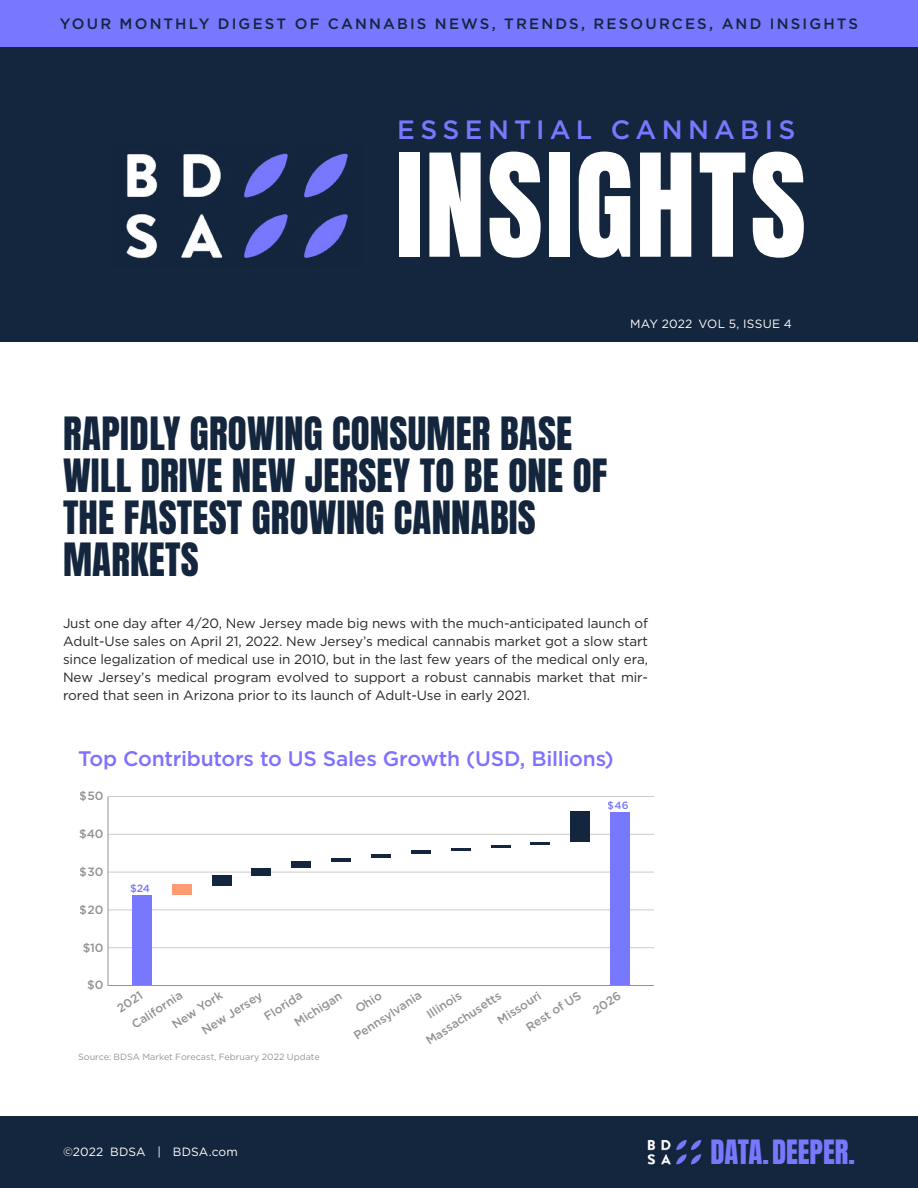
<style>
.page{position:relative;width:918px;height:1188px;background:#fff}
.page>*{position:absolute;margin:0;border:0;box-sizing:border-box;transform-origin:0 0}
.t1{font:121.35px "Anton";letter-spacing:.015em;color:#fff}
.t2{font:39px/42px "Anton";letter-spacing:.005em;color:#14263d}
.t3{font:28.5px "Anton";color:#7878ff}
.t4{font:500 26.4px "Gotham";letter-spacing:.2em;color:#7878ff}
.t5{font:500 21px "Gotham";letter-spacing:-.01em;color:#7e71ff}
.t6{font:500 15px "Gotham";letter-spacing:.145em;color:#14263d}
.t7{font:13.5px/18px "Gotham";letter-spacing:-.01em;color:#262626;text-align:justify}
.t8{font:500 12px "Gotham";color:#939393}
.t9{font:12px "Gotham";letter-spacing:.01em;color:#fff}
.t10{font:500 10.5px "Gotham";color:#7878fe}
.t11{font:9px "Gotham";color:#949494}
</style>
<div class="page">
<div style="left:0;top:1116px;width:918px;height:72px;background:#14263d"></div>
<img style="left:647px;top:1139px;width:55px;height:26px">
<div style="left:0;top:0;width:918px;height:342px;background:#14263d"></div>
<img style="left:126px;top:153px;width:222px;height:106px">
<div style="left:0;top:0;width:918px;height:47px;background:#7878ff"></div>
<hr style="left:108px;top:947px;width:546px;height:1px;background:#cbcbca">
<hr style="left:108px;top:910px;width:546px;height:1px;background:#cbcbca">
<hr style="left:108px;top:872px;width:546px;height:1px;background:#cbcbca">
<hr style="left:108px;top:834px;width:546px;height:1px;background:#cbcbca">
<hr style="left:108px;top:796px;width:546px;height:1px;background:#cbcbca">
<div style="left:132px;top:895px;width:20px;height:91px;background:#7878fe"></div>
<div style="left:172px;top:895px;width:20px;height:91px;background:#fff"></div>
<div style="left:172px;top:884px;width:20px;height:11px;background:#fe9b70"></div>
<div style="left:212px;top:886px;width:20px;height:100px;background:#fff"></div>
<div style="left:212px;top:875px;width:20px;height:11px;background:#14263d"></div>
<div style="left:251px;top:875px;width:20px;height:111px;background:#fff"></div>
<div style="left:251px;top:868px;width:20px;height:7px;background:#14263d"></div>
<div style="left:291px;top:868px;width:20px;height:118px;background:#fff"></div>
<div style="left:291px;top:862px;width:20px;height:6px;background:#14263d"></div>
<div style="left:331px;top:862px;width:20px;height:124px;background:#fff"></div>
<hr style="left:331px;top:858px;width:20px;height:4px;background:#14263d">
<div style="left:371px;top:858px;width:20px;height:128px;background:#fff"></div>
<hr style="left:371px;top:854px;width:20px;height:4px;background:#14263d">
<div style="left:411px;top:854px;width:20px;height:132px;background:#fff"></div>
<hr style="left:411px;top:851px;width:20px;height:3px;background:#14263d">
<div style="left:451px;top:851px;width:20px;height:135px;background:#fff"></div>
<hr style="left:451px;top:848px;width:20px;height:3px;background:#14263d">
<div style="left:491px;top:848px;width:20px;height:138px;background:#fff"></div>
<hr style="left:491px;top:845px;width:20px;height:3px;background:#14263d">
<div style="left:530px;top:845px;width:20px;height:141px;background:#fff"></div>
<hr style="left:530px;top:842px;width:20px;height:3px;background:#14263d">
<div style="left:570px;top:842px;width:20px;height:144px;background:#fff"></div>
<div style="left:570px;top:812px;width:20px;height:30px;background:#14263d"></div>
<div style="left:610px;top:812px;width:20px;height:174px;background:#7878fe"></div>
<hr style="left:108px;top:796px;width:1px;height:190px;background:#939393">
<hr style="left:108px;top:985px;width:546px;height:1px;background:#939393">
<p class="t6" style="left:60px;top:14px;width:800px">YOUR MONTHLY DIGEST OF CANNABIS NEWS, TRENDS, RESOURCES, AND INSIGHTS</p>
<h3 class="t4" style="left:397px;top:113px;width:400px">ESSENTIAL CANNABIS</h3>
<h1 class="t1" style="left:396px;top:144px;width:412px">INSIGHTS</h1>
<p class="t9" style="left:630px;top:316px;width:163px">MAY 2022 VOL 5, ISSUE 4</p>
<h2 class="t2" style="left:63px;top:416px;width:546px">RAPIDLY GROWING CONSUMER BASE<br>WILL DRIVE NEW JERSEY TO BE ONE OF<br>THE FASTEST GROWING CANNABIS<br>MARKETS</h2>
<p class="t7" style="left:63px;top:614px;width:587px">Just one day after 4/20, New Jersey made big news with the much-anticipated launch of Adult-Use sales on April 21, 2022. New Jersey’s medical cannabis market got a slow start since legalization of medical use in 2010, but in the last few years of the medical only era, New Jersey’s medical program evolved to support a robust cannabis market that mir&shy;rored that seen in Arizona prior to its launch of Adult-Use in early 2021.</p>
<h3 class="t5" style="left:78px;top:745px;width:537px">Top Contributors to US Sales Growth (USD, Billions)</h3>
<p class="t8" style="left:80px;top:788px;width:25px">$50</p>
<p class="t8" style="left:79px;top:826px;width:26px">$40</p>
<p class="t8" style="left:80px;top:864px;width:25px">$30</p>
<p class="t8" style="left:80px;top:902px;width:25px">$20</p>
<p class="t8" style="left:83px;top:939px;width:23px">$10</p>
<p class="t8" style="left:87px;top:977px;width:18px">$0</p>
<p class="t10" style="left:130px;top:882px;width:22px">$24</p>
<p class="t10" style="left:608px;top:798px;width:22px">$46</p>
<p class="t8" style="left:169px;top:1019px;width:59px;rotate:-33deg">New York</p>
<p class="t8" style="left:523px;top:1022px;width:64px;rotate:-33deg">Rest of US</p>
<p class="t8" style="left:589px;top:1004px;width:33px;rotate:-33deg">2026</p>
<p class="t8" style="left:494px;top:1014px;width:51px;rotate:-33deg">Missouri</p>
<p class="t8" style="left:114px;top:1003px;width:30px;rotate:-33deg">2021</p>
<p class="t8" style="left:199px;top:1025px;width:71px;rotate:-33deg">New Jersey</p>
<p class="t8" style="left:261px;top:1011px;width:44px;rotate:-33deg">Florida</p>
<p class="t8" style="left:291px;top:1017px;width:56px;rotate:-33deg">Michigan</p>
<p class="t8" style="left:352px;top:1003px;width:30px;rotate:-33deg">Ohio</p>
<p class="t8" style="left:423px;top:1035px;width:89px;rotate:-33deg">Massachusetts</p>
<p class="t8" style="left:351px;top:1030px;width:80px;rotate:-33deg">Pennsylvania</p>
<p class="t8" style="left:424px;top:1009px;width:40px;rotate:-33deg">Illinois</p>
<p class="t8" style="left:129px;top:1019px;width:59px;rotate:-33deg">California</p>
<p class="t11" style="left:78px;top:1052px;width:243px">Source: BDSA Market Forecast, February 2022 Update</p>
<p class="t9" style="left:63px;top:1144px;width:176px">©2022 BDSA | BDSA.com</p>
<h3 class="t3" style="left:710px;top:1138px;width:146px">DATA.DEEPER.</h3>
</div>
